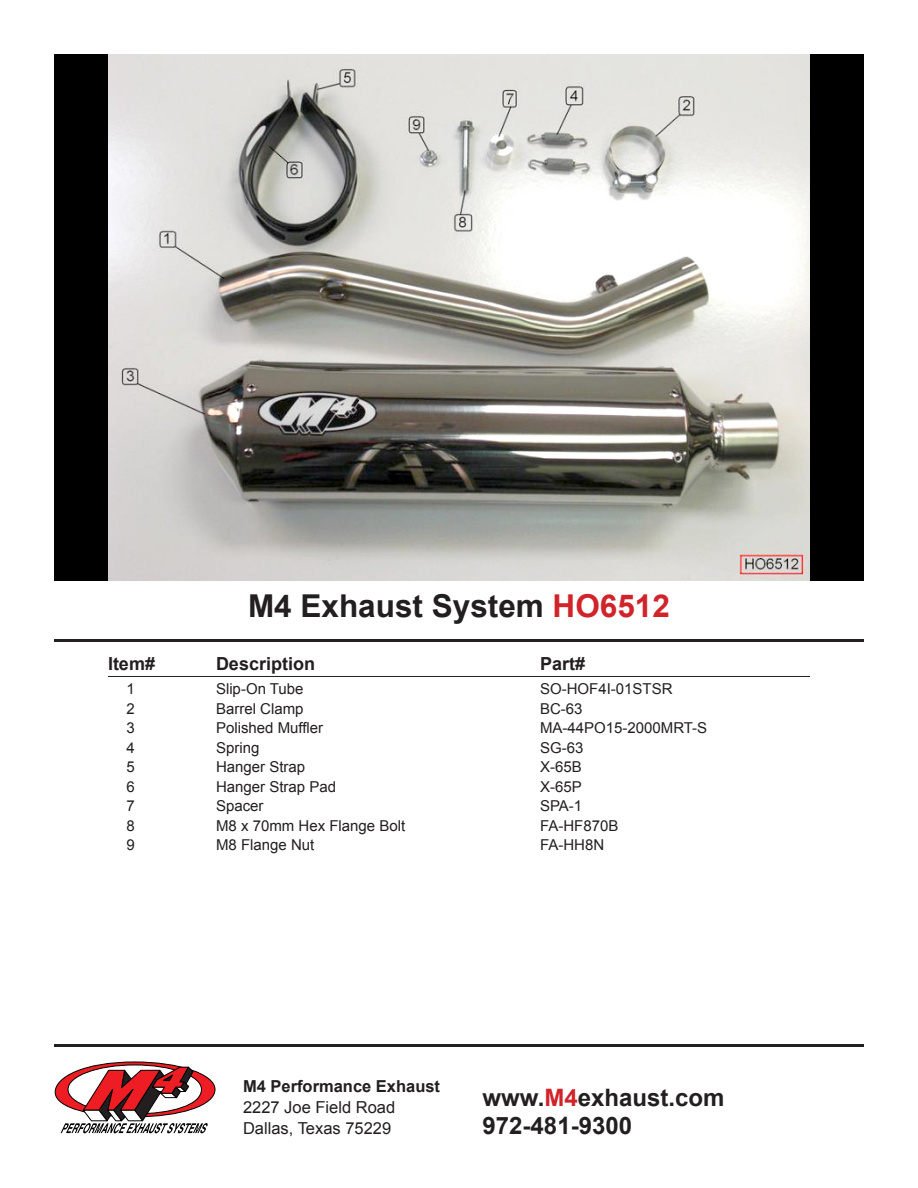
<style>
.page{position:relative;width:918px;height:1188px;background:#fff}
.page>*{position:absolute;margin:0;border:0;box-sizing:border-box;transform-origin:0 0}
.Head_Sub1{font:700 31.5px "Arial";color:#231f20}
.t1{font:700 24px "Arial";color:#231f20}
.partlist_subhead{font:700 18px "Arial";color:#231f20}
.t2{font:16.5px "Arial";color:#231f20}
.t3{font:700 16.5px "Arial";color:#231f20}
.partlist_parts{font:15px "Arial";color:#231f20}
.s1{color:#d1232a}
</style>
<div class="page">
<div style="left:54px;top:54px;width:810px;height:526px;background:#000"></div>
<svg style="left:54px;top:1061px;width:162px;height:72px"></svg>
<hr style="left:54px;top:1044px;width:810px;height:3px;background:#231f20">
<hr style="left:54px;top:639px;width:810px;height:3px;background:#231f20">
<hr style="left:108px;top:676px;width:702px;height:1px;background:#231f20">
<img style="left:108px;top:54px;width:702px;height:526px">
<p class="Head_Sub1" style="left:248px;top:585px;width:423px">M4 Exhaust System <span class="s1">HO6512</span></p>
<p class="partlist_subhead" style="left:108px;top:652px;width:49px">Item#</p>
<p class="partlist_subhead" style="left:216px;top:652px;width:101px">Description</p>
<p class="partlist_subhead" style="left:540px;top:652px;width:47px">Part#</p>
<p class="partlist_parts" style="left:127px;top:679px;width:10px">1</p>
<p class="partlist_parts" style="left:216px;top:679px;width:89px">Slip-On Tube</p>
<p class="partlist_parts" style="left:540px;top:679px;width:134px">SO-HOF4I-01STSR</p>
<p class="partlist_parts" style="left:127px;top:699px;width:10px">2</p>
<p class="partlist_parts" style="left:216px;top:699px;width:89px">Barrel Clamp</p>
<p class="partlist_parts" style="left:540px;top:699px;width:44px">BC-63</p>
<p class="partlist_parts" style="left:127px;top:718px;width:10px">3</p>
<p class="partlist_parts" style="left:216px;top:718px;width:109px">Polished Muffler</p>
<p class="partlist_parts" style="left:540px;top:718px;width:169px">MA-44PO15-2000MRT-S</p>
<p class="partlist_parts" style="left:127px;top:738px;width:10px">4</p>
<p class="partlist_parts" style="left:216px;top:738px;width:45px">Spring</p>
<p class="partlist_parts" style="left:540px;top:738px;width:45px">SG-63</p>
<p class="partlist_parts" style="left:127px;top:757px;width:10px">5</p>
<p class="partlist_parts" style="left:216px;top:757px;width:91px">Hanger Strap</p>
<p class="partlist_parts" style="left:540px;top:757px;width:43px">X-65B</p>
<p class="partlist_parts" style="left:127px;top:777px;width:10px">6</p>
<p class="partlist_parts" style="left:216px;top:777px;width:122px">Hanger Strap Pad</p>
<p class="partlist_parts" style="left:540px;top:777px;width:43px">X-65P</p>
<p class="partlist_parts" style="left:127px;top:796px;width:10px">7</p>
<p class="partlist_parts" style="left:216px;top:796px;width:49px">Spacer</p>
<p class="partlist_parts" style="left:540px;top:796px;width:44px">SPA-1</p>
<p class="partlist_parts" style="left:127px;top:816px;width:10px">8</p>
<p class="partlist_parts" style="left:216px;top:816px;width:191px">M8 x 70mm Hex Flange Bolt</p>
<p class="partlist_parts" style="left:540px;top:816px;width:80px">FA-HF870B</p>
<p class="partlist_parts" style="left:127px;top:835px;width:10px">9</p>
<p class="partlist_parts" style="left:216px;top:835px;width:100px">M8 Flange Nut</p>
<p class="partlist_parts" style="left:540px;top:835px;width:66px">FA-HH8N</p>
<p class="t3" style="left:243px;top:1075px;width:199px">M4 Performance Exhaust</p>
<p class="t2" style="left:243px;top:1096px;width:154px">2227 Joe Field Road</p>
<p class="t2" style="left:243px;top:1117px;width:150px">Dallas, Texas 75229</p>
<p class="t1" style="left:483px;top:1081px;width:243px">www.<span class="s1">M4</span>exhaust.com</p>
<p class="t1" style="left:483px;top:1110px;width:151px">972-481-9300</p>
</div>
